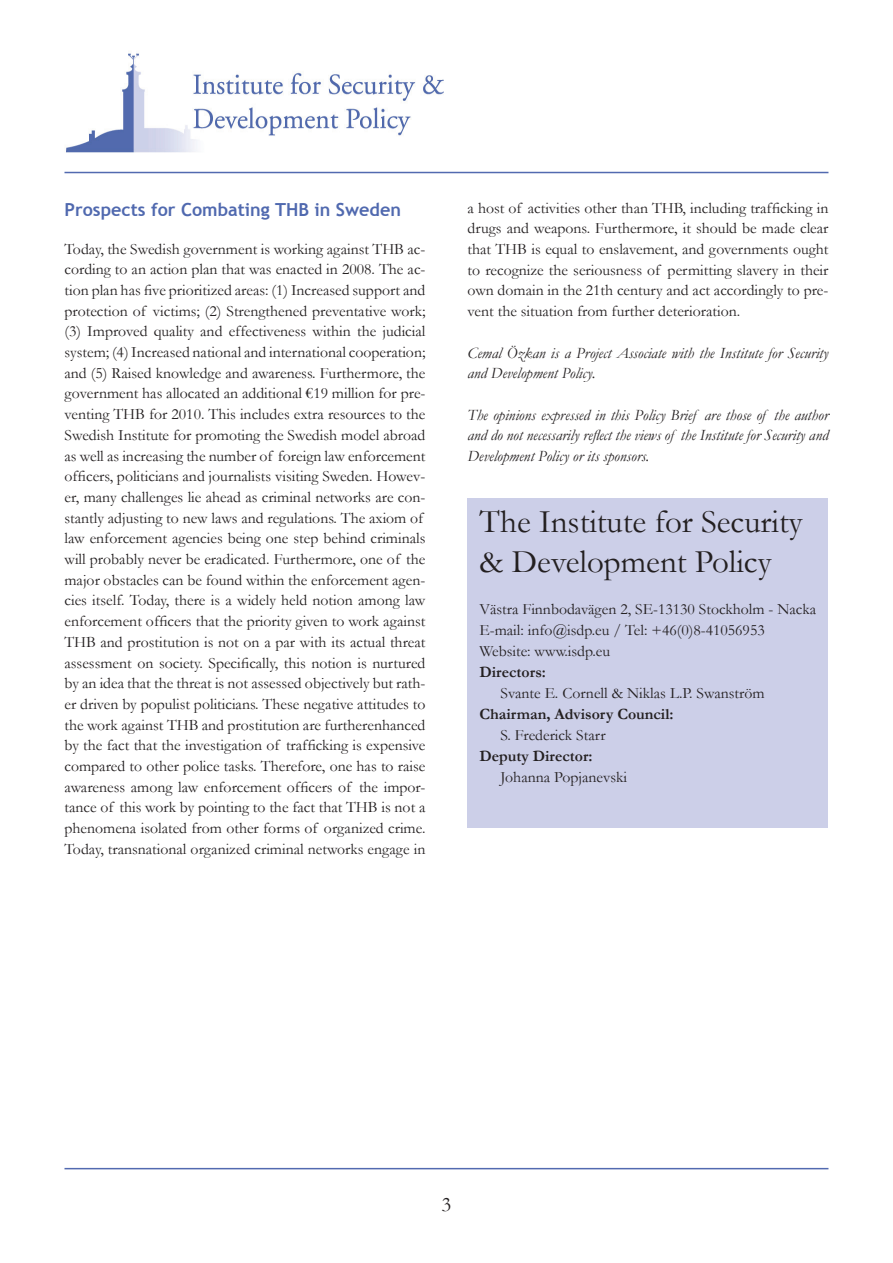
<style>
.page{position:relative;width:893px;height:1263px;background:#fff}
.page>*{position:absolute;margin:0;border:0;box-sizing:border-box;transform-origin:0 0}
.t1{font:33px/39.6px "Garamond";color:#231f20}
.t2{font:21px "Garamond";color:#231f20}
.t3{font:700 18px "Trebuchet MS";color:#5069af}
.t4{font:15.75px/20.7px "Garamond";color:#231f20}
.t5{font:italic 15.75px/20.7px "Garamond";color:#231f20}
.t6{font:700 15.75px "Garamond";color:#231f20}
</style>
<div class="page">
<img style="left:66px;top:53px;width:378px;height:100px">
<hr style="left:64px;top:1168px;width:764px;height:1px;background:#526ab0">
<hr style="left:64px;top:172px;width:764px;height:1px;background:#526ab0">
<div style="left:467px;top:499px;width:361px;height:329px;background:#cccfe8"></div>
<p class="t3" style="left:64px;top:198px;width:338px">Prospects for Combating THB in Sweden</p>
<p class="t4" style="left:64px;top:238px;width:362px">Today, the Swedish government is working against THB ac&shy;cording to an action plan that was enacted in 2008. The ac&shy;tion plan has five prioritized areas: (1) Increased support and protection of victims; (2) Strengthened preventative work; (3) Improved quality and effectiveness within the judicial system; (4) Increased national and international cooperation; and (5) Raised knowledge and awareness. Furthermore, the government has allocated an additional €19 million for pre&shy;venting THB for 2010. This includes extra resources to the Swedish Institute for promoting the Swedish model abroad as well as increasing the number of foreign law enforcement officers, politicians and journalists visiting Sweden. Howev&shy;er, many challenges lie ahead as criminal networks are con&shy;stantly adjusting to new laws and regulations. The axiom of law enforcement agencies being one step behind criminals will probably never be eradicated. Furthermore, one of the major obstacles can be found within the enforcement agen&shy;cies itself. Today, there is a widely held notion among law enforcement officers that the priority given to work against THB and prostitution is not on a par with its actual threat assessment on society. Specifically, this notion is nurtured by an idea that the threat is not assessed objectively but rath&shy;er driven by populist politicians. These negative attitudes to the work against THB and prostitution are furtherenhanced by the fact that the investigation of trafficking is expensive compared to other police tasks. Therefore, one has to raise awareness among law enforcement officers of the impor&shy;tance of this work by pointing to the fact that THB is not a phenomena isolated from other forms of organized crime.<br>Today, transnational organized criminal networks engage in</p>
<p class="t4" style="left:467px;top:197px;width:362px;text-align:justify">a host of activities other than THB, including trafficking in drugs and weapons. Furthermore, it should be made clear that THB is equal to enslavement, and governments ought to recognize the seriousness of permitting slavery in their own domain in the 21th century and act accordingly to pre&shy;vent the situation from further deterioration.</p>
<p class="t5" style="left:467px;top:342px;width:362px">Cemal Özkan is a Project Associate with the Institute for Security and Development Policy.</p>
<p class="t5" style="left:467px;top:404px;width:362px;text-align:justify">The opinions expressed in this Policy Brief are those of the author and do not necessarily reflect the views of the Institute for Security and Development Policy or its sponsors.</p>
<h1 class="t1" style="left:479px;top:501px;width:325px">The Institute for Security &amp; Development Policy</h1>
<p class="t4" style="left:479px;top:598px;width:338px">Västra Finnbodavägen 2, SE-13130 Stockholm - Nacka<br>E-mail: info@isdp.eu / Tel: +46(0)8-41056953<br>Website: www.isdp.eu</p>
<p class="t6" style="left:479px;top:661px;width:68px">Directors:</p>
<p class="t4" style="left:500px;top:682px;width:266px">Svante E. Cornell &amp; Niklas L.P. Swanström</p>
<p class="t6" style="left:479px;top:703px;width:196px">Chairman, Advisory Council:</p>
<p class="t4" style="left:500px;top:724px;width:107px">S. Frederick Starr</p>
<p class="t6" style="left:479px;top:745px;width:115px">Deputy Director:</p>
<p class="t4" style="left:500px;top:766px;width:128px">Johanna Popjanevski</p>
<h2 class="t2" style="left:442px;top:1191px;width:11px">3</h2>
</div>
